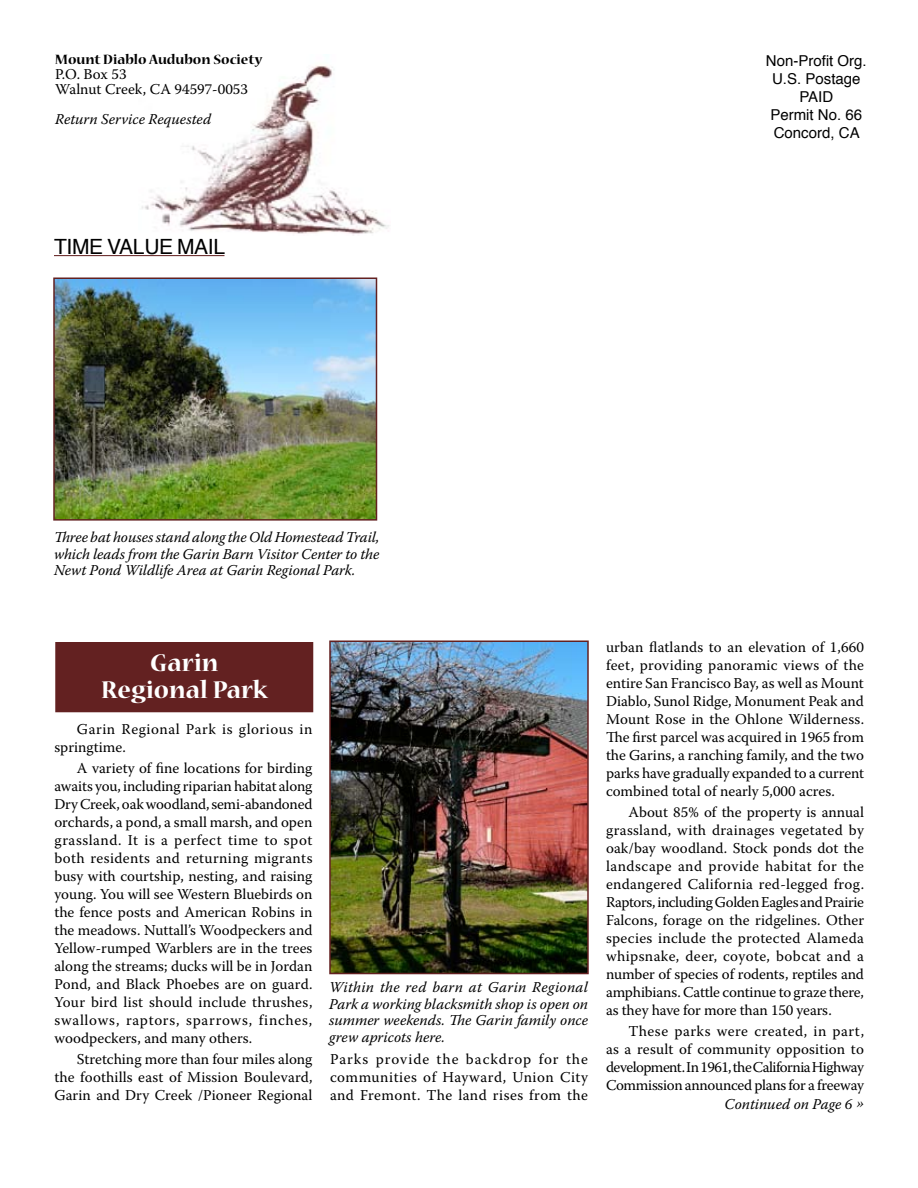
<style>
.page{position:relative;width:918px;height:1188px;background:#fff}
.page>*{position:absolute;margin:0;border:0;box-sizing:border-box;transform-origin:0 0}
.t1{font:700 27px/27px "Nueva Std";color:#fff;text-align:center}
.t2{font:21px "Helvetica";letter-spacing:-.015em;color:#000}
.t3{font:15px/18px "Warnock Pro";color:#000;text-align:justify}
.t4{font:italic 15px/16.5px "Warnock Pro";color:#000;text-align:justify}
.t5{font:15px/18px "Helvetica";color:#000;text-align:center}
.t6{font:15px/18px "Warnock Pro";letter-spacing:.035em;color:#000}
.t7{font:700 15px "Nueva Std";color:#000}
</style>
<div class="page">
<img style="left:141px;top:65px;width:248px;height:170px">
<hr style="left:54px;top:255px;width:170px;height:1px;background:#632121">
<div style="left:56px;top:643px;width:257px;height:69px;background:#632121"></div>
<div style="left:55px;top:642px;width:258px;height:70px;border:2px solid #632121"></div>
<img style="left:56px;top:281px;width:318px;height:237px">
<div style="left:53px;top:278px;width:324px;height:243px;border:2px solid #632121"></div>
<img style="left:332px;top:643px;width:254px;height:328px">
<div style="left:329px;top:640px;width:260px;height:334px;border:2px solid #632121"></div>
<p class="t7" style="left:55px;top:53px;width:209px">Mount Diablo Audubon Society</p>
<p class="t3" style="left:55px;top:67px;width:194px;line-height:15px">P.O. Box 53<br>Walnut Creek, CA 94597-0053</p>
<p class="t4" style="left:55px;top:111px;width:157px">Return Service Requested</p>
<h2 class="t2" style="left:54px;top:229px;width:173px">TIME VALUE MAIL</h2>
<p class="t5" style="left:766px;top:51px;width:102px">Non-Profit Org.<br>U.S. Postage<br>PAID<br>Permit No. 66<br>Concord, CA</p>
<p class="t4" style="left:54px;top:529px;width:327px">Three bat houses stand along the Old Homestead Trail, which leads from the Garin Barn Visitor Center to the Newt Pond Wildlife Area at Garin Regional Park.</p>
<h1 class="t1" style="left:101px;top:650px;width:168px">Garin<br>Regional Park</h1>
<p class="t6" style="left:54px;top:720px;width:260px;text-indent:22px">Garin Regional Park is glorious in springtime.</p>
<p class="t3" style="left:54px;top:759px;width:260px;text-indent:22px">A variety of fine locations for birding awaits you, including riparian habitat along Dry Creek, oak woodland, semi-abandoned orchards, a pond, a small marsh, and open grassland. It is a perfect time to spot both residents and returning migrants busy with courtship, nesting, and raising young. You will see Western Bluebirds on the fence posts and American Robins in the meadows. Nuttall’s Woodpeckers and Yellow-rumped Warblers are in the trees along the streams; ducks will be in Jordan Pond, and Black Phoebes are on guard.<br>Your bird list should include thrushes, swallows, raptors, sparrows, finches, woodpeckers, and many others.</p>
<p class="t3" style="left:54px;top:1050px;width:260px;text-indent:22px">Stretching more than four miles along the foothills east of Mission Boulevard, Garin and Dry Creek /Pioneer Regional</p>
<p class="t4" style="left:329px;top:979px;width:260px">Within the red barn at Garin Regional Park a working blacksmith shop is open on summer weekends. The Garin family once grew apricots here.</p>
<p class="t3" style="left:330px;top:1050px;width:260px">Parks provide the backdrop for the communities of Hayward, Union City and Fremont. The land rises from the</p>
<p class="t3" style="left:606px;top:638px;width:260px">urban flatlands to an elevation of 1,660 feet, providing panoramic views of the entire San Francisco Bay, as well as Mount Diablo, Sunol Ridge, Monument Peak and Mount Rose in the Ohlone Wilderness.<br>The first parcel was acquired in 1965 from the Garins, a ranching family, and the two parks have gradually expanded to a current combined total of nearly 5,000 acres.</p>
<p class="t3" style="left:606px;top:803px;width:260px;text-indent:22px">About 85% of the property is annual grassland, with drainages vegetated by oak/bay woodland. Stock ponds dot the landscape and provide habitat for the endangered California red-legged frog.<br>Raptors, including Golden Eagles and Prairie Falcons, forage on the ridgelines. Other species include the protected Alameda whipsnake, deer, coyote, bobcat and a number of species of rodents, reptiles and amphibians. Cattle continue to graze there, as they have for more than 150 years.</p>
<p class="t3" style="left:606px;top:1022px;width:260px;text-indent:22px">These parks were created, in part, as a result of community opposition to development. In 1961, the California Highway Commission announced plans for a freeway</p>
<p class="t4" style="left:725px;top:1095px;width:141px">Continued on Page 6 »</p>
</div>
